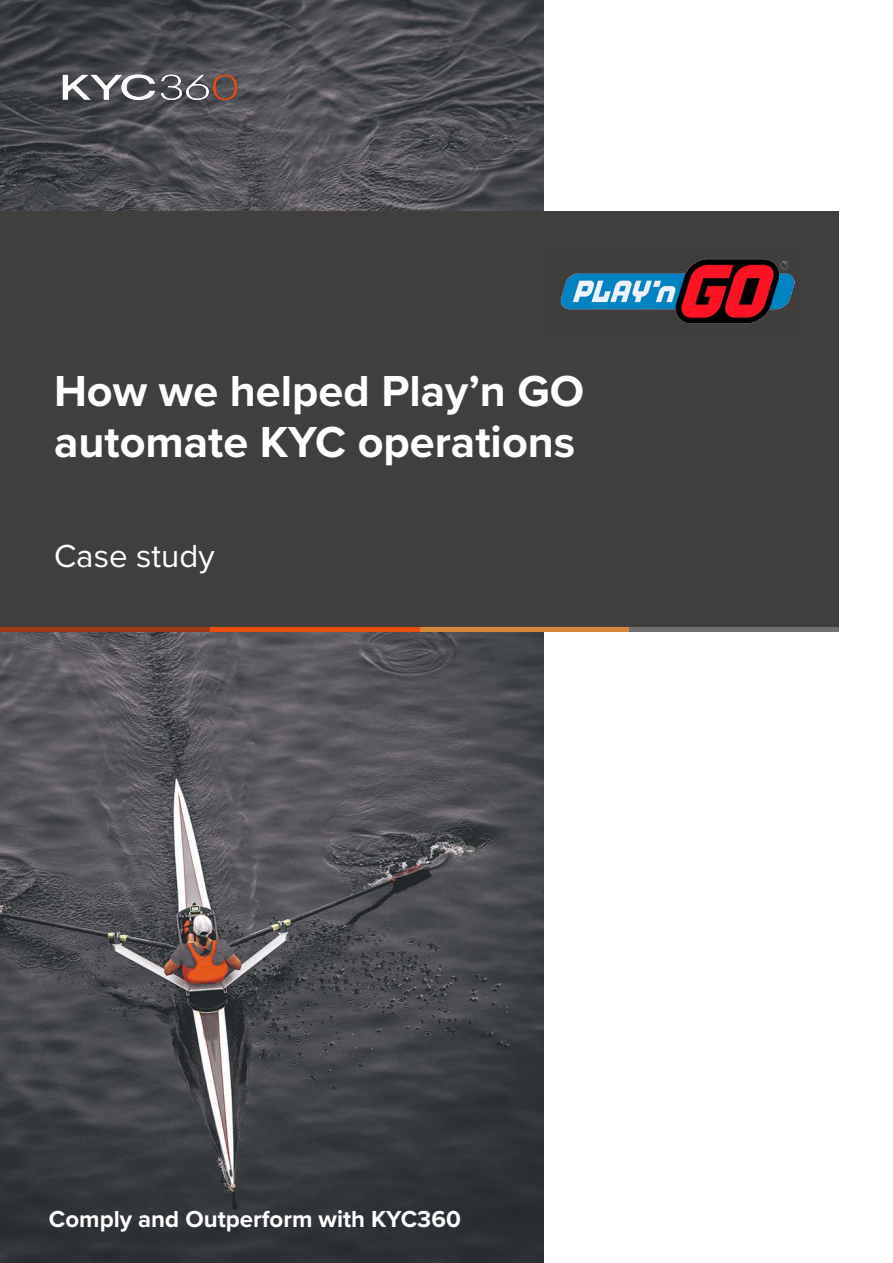
<style>
.page{position:relative;width:893px;height:1263px;background:#fff}
.page>*{position:absolute;margin:0;border:0;box-sizing:border-box;transform-origin:0 0}
.t1{font:700 45px/51px "Proxima Nova";color:#fff}
.t2{font:33px "Proxima Nova";color:#fff}
.t3{font:700 24px "Proxima Nova";color:#fff}
</style>
<div class="page">
<img style="left:0;top:631px;width:543px;height:632px">
<img style="left:0;top:0;width:543px;height:211px">
<div style="left:0;top:211px;width:839px;height:420px;background:#413e3e"></div>
<hr style="left:419px;top:627px;width:212px;height:4px;background:#d9863d">
<hr style="left:210px;top:627px;width:209px;height:4px;background:#e74e0f">
<hr style="left:0;top:627px;width:210px;height:4px;background:#a13b16">
<hr style="left:629px;top:627px;width:210px;height:4px;background:#726f70">
<img style="left:59px;top:71px;width:180px;height:32px">
<img style="left:560px;top:259px;width:235px;height:65px">
<p class="t1" style="left:54px;top:364px;width:532px">How we helped Play’n GO automate KYC operations</p>
<p class="t2" style="left:54px;top:531px;width:162px">Case study</p>
<p class="t3" style="left:49px;top:1201px;width:413px">Comply and Outperform with KYC360</p>
</div>
